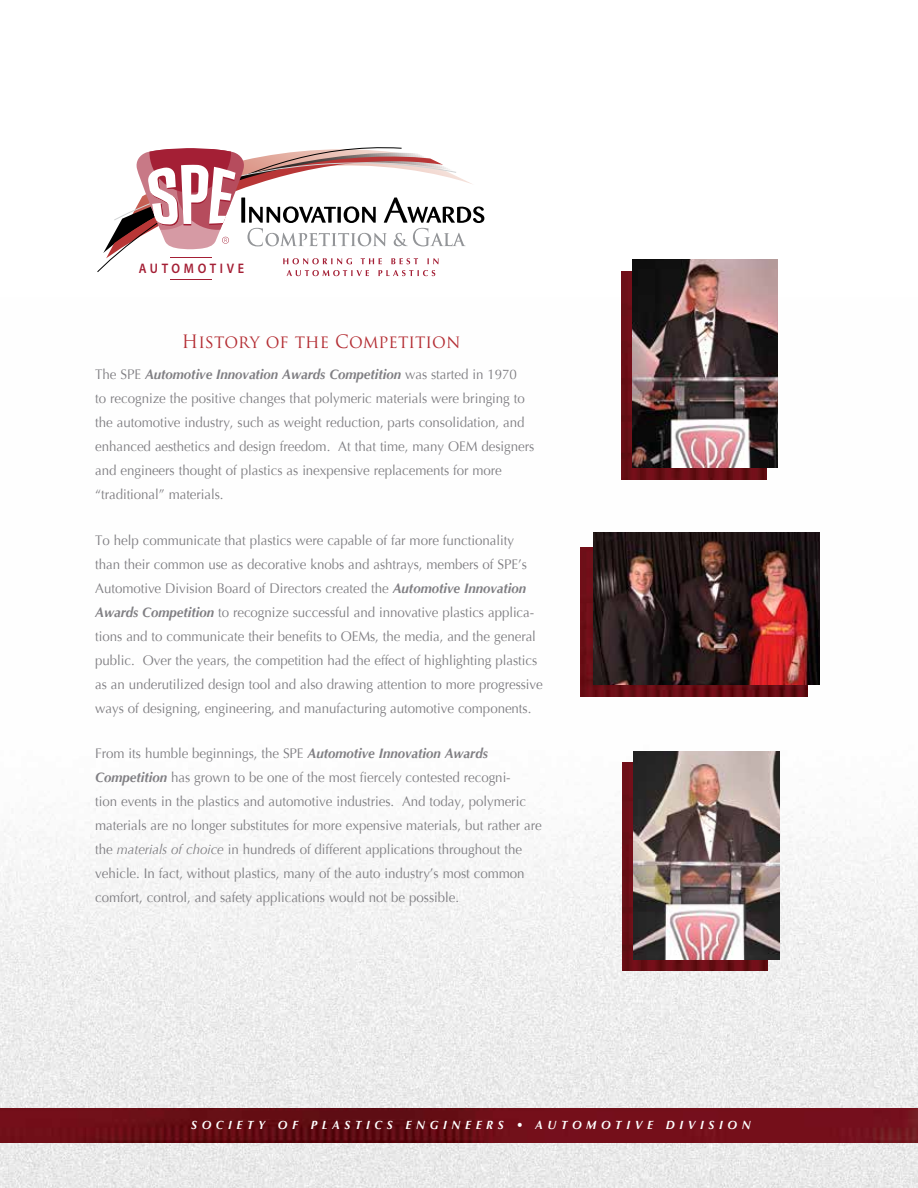
<style>
.page{position:relative;width:918px;height:1188px;background:#fff}
.page>*{position:absolute;margin:0;border:0;box-sizing:border-box;transform-origin:0 0}
.t1{font:18px "Trajan Pro";color:#b42e34;scale:.95 1}
.t2{font:13.8px/24px "Optima";letter-spacing:-.005em;color:#807f83;scale:.96 1}
.t3{font:600 13.8px "Myriad Pro";letter-spacing:.3em;color:#a41f35;scale:.89 1}
.t4{font:italic 700 12px "Optima";letter-spacing:.4em;color:#fff;scale:.96 1}
.s1{font-weight:700;font-style:italic}
.s2{font-style:italic}
</style>
<div class="page">
<img style="left:0;top:468px;width:918px;height:720px">
<hr style="left:170px;top:279px;width:42px;height:1px;background:#a41f35">
<svg style="left:97px;top:147px;width:387px;height:129px"></svg>
<img style="left:581px;top:548px;width:227px;height:149px">
<img style="left:593px;top:532px;width:227px;height:153px">
<img style="left:621px;top:271px;width:145px;height:208px">
<img style="left:633px;top:260px;width:145px;height:208px">
<img style="left:622px;top:763px;width:145px;height:208px">
<img style="left:634px;top:751px;width:145px;height:208px">
<img style="left:0;top:1108px;width:918px;height:35px">
<p class="t3" style="left:139px;top:260px;width:120px">AUTOMOTIVE</p>
<h1 class="t1" style="left:182px;top:330px;width:294px">History of the Competition</h1>
<p class="t2" style="left:95px;top:363px;width:459px">The SPE <span class="s1">Automotive Innovation Awards Competition</span> was started in 1970<br>to recognize the positive changes that polymeric materials were bringing to the automotive industry, such as weight reduction, parts consolidation, and enhanced aesthetics and design freedom. At that time, many OEM designers and engineers thought of plastics as inexpensive replacements for more “traditional” materials.</p>
<p class="t2" style="left:95px;top:528px;width:468px">To help communicate that plastics were capable of far more functionality<br>than their common use as decorative knobs and ashtrays, members of SPE’s Automotive Division Board of Directors created the <span class="s1">Automotive Innovation Awards Competition</span> to recognize successful and innovative plastics applica&shy;tions and to communicate their benefits to OEMs, the media, and the general public. Over the years, the competition had the effect of highlighting plastics as an underutilized design tool and also drawing attention to more progressive ways of designing, engineering, and manufacturing automotive components.</p>
<p class="t2" style="left:95px;top:742px;width:467px">From its humble beginnings, the SPE <span class="s1">Automotive Innovation Awards Competition</span> has grown to be one of the most fiercely contested recogni-<br>tion events in the plastics and automotive industries. And today, polymeric materials are no longer substitutes for more expensive materials, but rather are the <span class="s2">materials of choice</span> in hundreds of different applications throughout the vehicle. In fact, without plastics, many of the auto industry’s most common comfort, control, and safety applications would not be possible.</p>
<p class="t4" style="left:191px;top:1118px;width:584px">Society of Plas tics Engineers • Automotive Divis ion</p>
</div>
